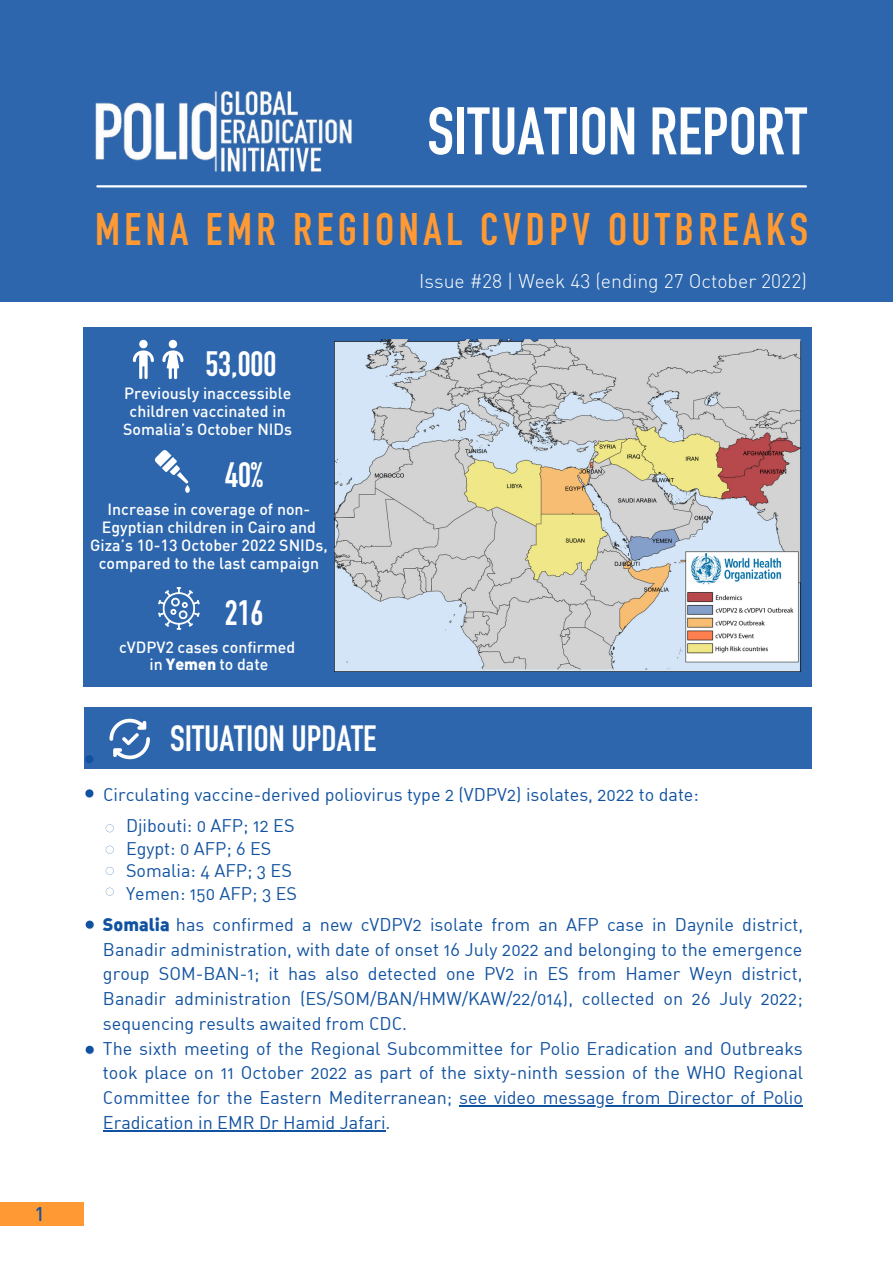
<style>
.page{position:relative;width:893px;height:1264px;background:#fff}
.page>*{position:absolute;margin:0;border:0;box-sizing:border-box;transform-origin:0 0}
.t1{font:66px "DIN Engschrift Std";color:#fefeff}
.t2{font:45px "DIN Engschrift Std";letter-spacing:.1em;color:#f93}
.t3{font:36px "DIN Engschrift Std";color:#fff}
.t4{font:34.8px "DIN Engschrift Std";color:#fff}
.t5{font:300 19.5px "DIN";color:#fefeff}
.t6{font:500 19.5px "DIN";color:#1152a0}
.t7{font:18px/24.8px "DIN Regular Alternate";color:#1152a0}
.t8{font:500 15.9px/18.1px "DIN";color:#fff;text-align:center}
.s1{font-family:"DIN Black Alternate";font-weight:400;color:#fefeff}
.s2{font-family:"DIN Black Alternate"}
</style>
<div class="page">
<div style="left:0;top:0;width:892px;height:301px;background:#2d66ad"></div>
<div style="left:84px;top:706px;width:727px;height:62px;background:#2d66ad"></div>
<hr style="left:97px;top:185px;width:708px;height:2px;background:#fff">
<svg style="left:109px;top:718px;width:41px;height:41px"></svg>
<div style="left:0;top:1201px;width:83px;height:24px;background:#f93"></div>
<div style="left:84px;top:326px;width:728px;height:360px;background:#2d66ad"></div>
<svg style="left:85px;top:755px;width:9px;height:8px"></svg>
<img style="left:95px;top:90px;width:257px;height:82px">
<img style="left:334px;top:339px;width:467px;height:332px">
<svg style="left:133px;top:350px;width:21px;height:29px"></svg>
<div style="left:139px;top:340px;width:9px;height:8px;background:#fff;border-radius:50%"></div>
<svg style="left:162px;top:350px;width:21px;height:29px"></svg>
<div style="left:169px;top:340px;width:8px;height:8px;background:#fff;border-radius:50%"></div>
<svg style="left:158px;top:587px;width:42px;height:43px"></svg>
<svg style="left:155px;top:450px;width:35px;height:43px"></svg>
<hr style="left:459px;top:1105px;width:344px;height:1px;background:#1152a0">
<hr style="left:103px;top:1129px;width:282px;height:2px;background:#1152a0">
<svg style="left:85px;top:920px;width:10px;height:10px"></svg>
<svg style="left:85px;top:1045px;width:10px;height:10px"></svg>
<svg style="left:85px;top:789px;width:9px;height:10px"></svg>
<svg style="left:106px;top:824px;width:8px;height:8px"></svg>
<svg style="left:106px;top:887px;width:8px;height:8px"></svg>
<svg style="left:106px;top:845px;width:8px;height:8px"></svg>
<svg style="left:106px;top:866px;width:8px;height:8px"></svg>
<p class="t6" style="left:35px;top:1201px;width:12px">1</p>
<h1 class="t1" style="left:427px;top:107px;width:381px">SITUATION REPORT</h1>
<h2 class="t2" style="left:95px;top:213px;width:714px">MENA EMR REGIONAL CVDPV OUTBREAKS</h2>
<p class="t5" style="left:419px;top:269px;width:389px">Issue #28 | Week 43 (ending 27 October 2022)</p>
<h3 class="t4" style="left:205px;top:351px;width:73px">53,000</h3>
<p class="t8" style="left:123px;top:384px;width:170px">Previously inaccessible children vaccinated in<br>Somalia’s October NIDs</p>
<h3 class="t4" style="left:225px;top:462px;width:40px">40%</h3>
<p class="t8" style="left:90px;top:499px;width:239px">Increase in coverage of non-<br>Egyptian children in Cairo and<br>Giza’s 10-13 October 2022 SNIDs, compared to the last campaign</p>
<h3 class="t4" style="left:225px;top:600px;width:40px">216</h3>
<p class="t8" style="left:119px;top:638px;width:178px;line-height:16.8px">cVDPV2 cases confirmed in <span class="s1">Yemen</span> to date</p>
<h3 class="t3" style="left:170px;top:725px;width:208px">SITUATION UPDATE</h3>
<p class="t7" style="left:103px;top:782px;width:597px">Circulating vaccine-derived poliovirus type 2 (VDPV2) isolates, 2022 to date:</p>
<p class="t7" style="left:126px;top:814px;width:172px;line-height:22.5px">Djibouti: 0 AFP; 12 ES<br>Egypt: 0 AFP; 6 ES<br>Somalia: 4 AFP; 3 ES<br>Yemen: 150 AFP; 3 ES</p>
<p class="t7" style="left:103px;top:911px;width:701px"><span class="s2">Somalia</span> has confirmed a new cVDPV2 isolate from an AFP case in Daynile district, Banadir administration, with date of onset 16 July 2022 and belonging to the emergence group SOM-BAN-1; it has also detected one PV2 in ES from Hamer Weyn district, Banadir administration (ES/SOM/BAN/HMW/KAW/22/014), collected on 26 July 2022; sequencing results awaited from CDC.<br>The sixth meeting of the Regional Subcommittee for Polio Eradication and Outbreaks took place on 11 October 2022 as part of the sixty-ninth session of the WHO Regional Committee for the Eastern Mediterranean; see video message from Director of Polio Eradication in EMR Dr Hamid Jafari.</p>
</div>
